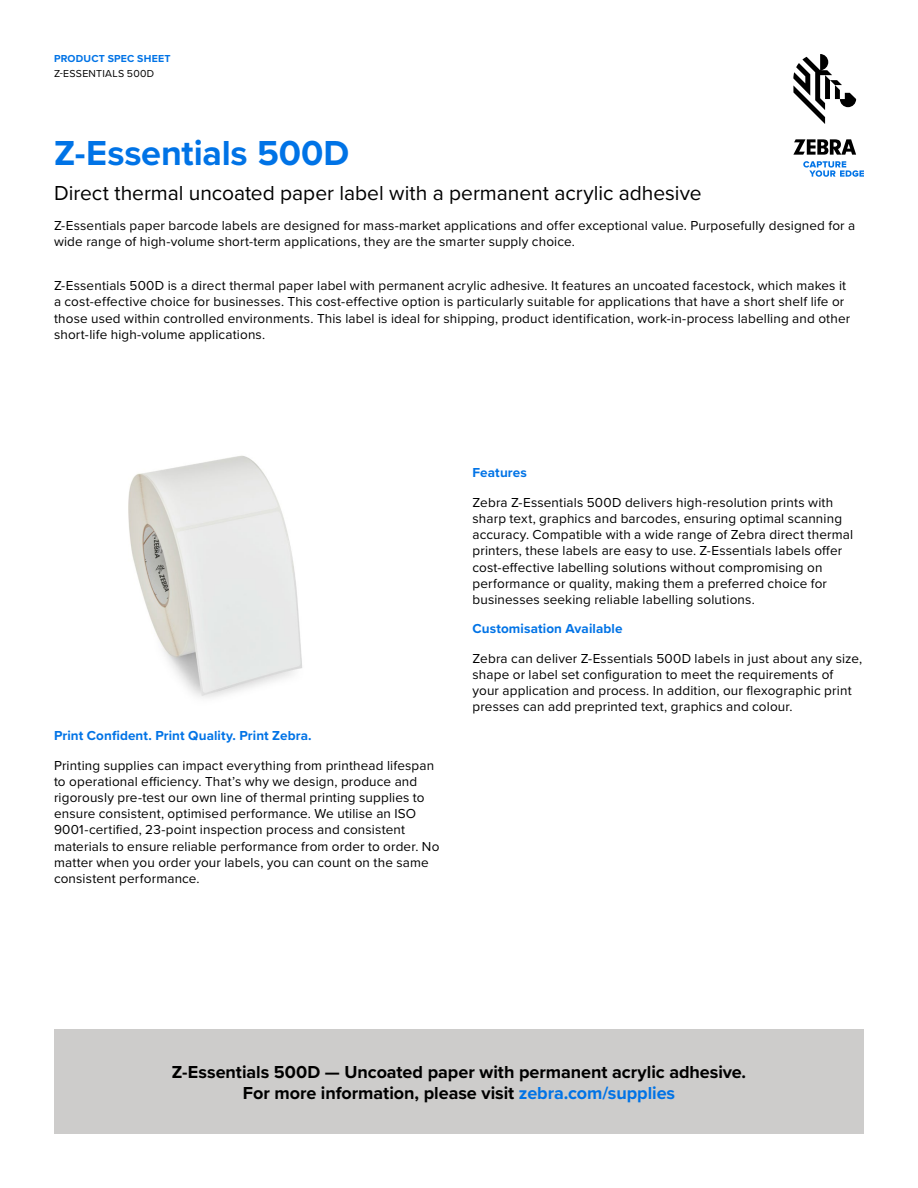
<style>
.page{position:relative;width:918px;height:1188px;background:#fff}
.page>*{position:absolute;margin:0;border:0;box-sizing:border-box;transform-origin:0 0}
.t1{font:700 36px "Proxima Nova";letter-spacing:-.005em;color:#0073e6}
.t2{font:21px "Proxima Nova";color:#000}
.t3{font:700 18px/21px "Proxima Nova";letter-spacing:-.005em;color:#000;text-align:center}
.t4{font:13.5px/16.2px "Proxima Nova";letter-spacing:.01em;color:#000}
.t5{font:700 13.5px "Proxima Nova";letter-spacing:.005em;color:#0073e6}
.t6{font:700 10.5px "Proxima Nova";letter-spacing:.02em;color:#0073e6}
.t7{font:10.5px "Proxima Nova";letter-spacing:.025em;color:#000}
.s1{color:#0073e6}
</style>
<div class="page">
<div style="left:54px;top:1030px;width:810px;height:104px;background:#cdcccb"></div>
<img style="left:128px;top:455px;width:174px;height:243px">
<svg style="left:793px;top:54px;width:63px;height:70px"></svg>
<svg style="left:793px;top:139px;width:63px;height:16px"></svg>
<svg style="left:803px;top:161px;width:61px;height:16px"></svg>
<p class="t6" style="left:54px;top:51px;width:118px">PRODUCT SPEC SHEET</p>
<p class="t7" style="left:54px;top:65px;width:102px">Z-ESSENTIALS 500D</p>
<h1 class="t1" style="left:54px;top:126px;width:297px">Z-Essentials 500D</h1>
<h2 class="t2" style="left:54px;top:177px;width:649px">Direct thermal uncoated paper label with a permanent acrylic adhesive</h2>
<p class="t4" style="left:54px;top:216px;width:803px">Z-Essentials paper barcode labels are designed for mass-market applications and offer exceptional value. Purposefully designed for a wide range of high-volume short-term applications, they are the smarter supply choice.</p>
<p class="t4" style="left:54px;top:276px;width:798px">Z-Essentials 500D is a direct thermal paper label with permanent acrylic adhesive. It features an uncoated facestock, which makes it a cost-effective choice for businesses. This cost-effective option is particularly suitable for applications that have a short shelf life or those used within controlled environments. This label is ideal for shipping, product identification, work-in-process labelling and other short-life high-volume applications.</p>
<p class="t5" style="left:54px;top:725px;width:259px">Print Confident. Print Quality. Print Zebra.</p>
<p class="t4" style="left:54px;top:757px;width:387px">Printing supplies can impact everything from printhead lifespan to operational efficiency. That’s why we design, produce and rigorously pre-test our own line of thermal printing supplies to ensure consistent, optimised performance. We utilise an ISO 9001-certified, 23-point inspection process and consistent materials to ensure reliable performance from order to order. No matter when you order your labels, you can count on the same consistent performance.</p>
<p class="t5" style="left:472px;top:462px;width:56px">Features</p>
<p class="t4" style="left:472px;top:494px;width:382px">Zebra Z-Essentials 500D delivers high-resolution prints with sharp text, graphics and barcodes, ensuring optimal scanning accuracy. Compatible with a wide range of Zebra direct thermal printers, these labels are easy to use. Z-Essentials labels offer cost-effective labelling solutions without compromising on performance or quality, making them a preferred choice for businesses seeking reliable labelling solutions.</p>
<p class="t5" style="left:472px;top:618px;width:152px">Customisation Available</p>
<p class="t4" style="left:472px;top:649px;width:391px">Zebra can deliver Z-Essentials 500D labels in just about any size, shape or label set configuration to meet the requirements of your application and process. In addition, our flexographic print presses can add preprinted text, graphics and colour.</p>
<h3 class="t3" style="left:172px;top:1062px;width:576px">Z-Essentials 500D — Uncoated paper with permanent acrylic adhesive.<br>For more information, please visit <span class="s1">zebra.com/supplies</span></h3>
</div>
